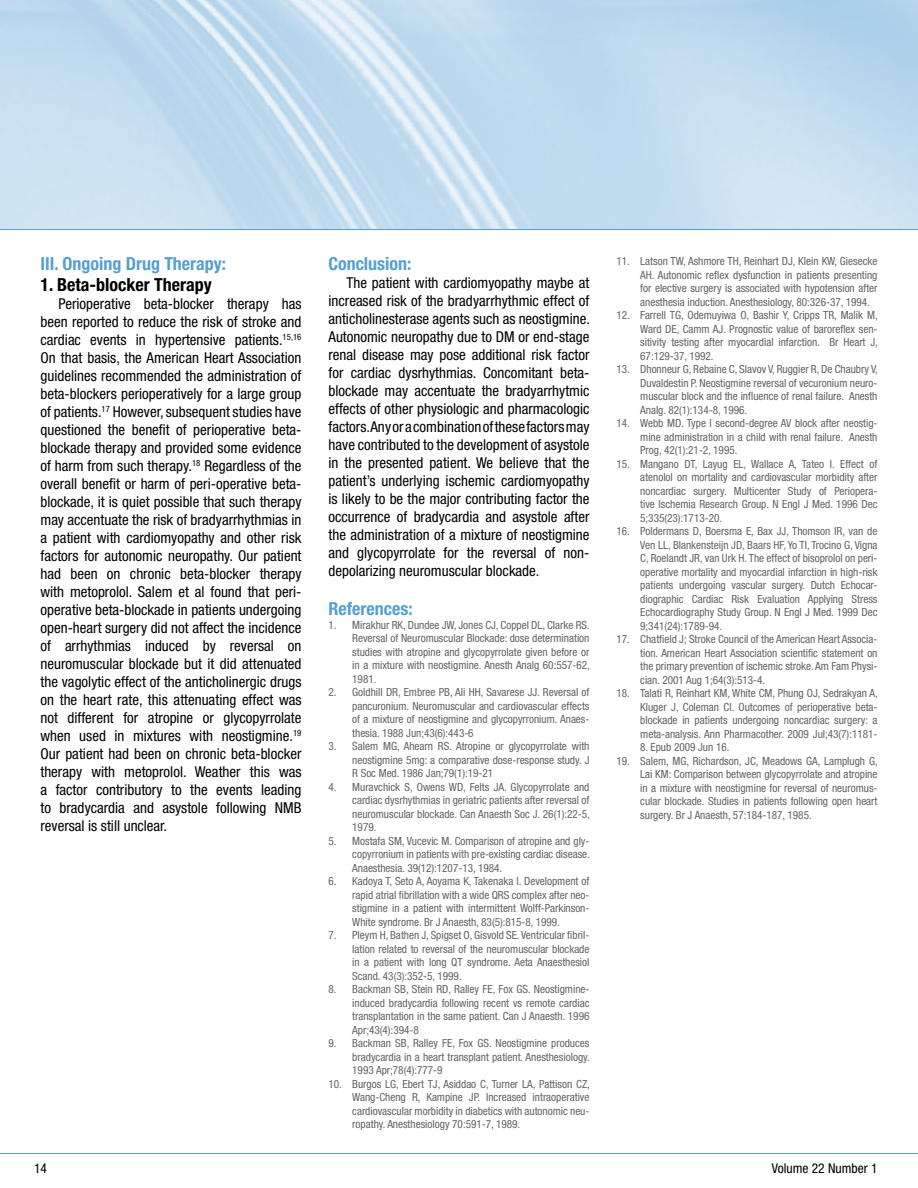
<style>
.page{position:relative;width:918px;height:1188px;background:#fff}
.page>*{position:absolute;margin:0;border:0;box-sizing:border-box;transform-origin:0 0}
.t1{font:700 condensed 18px "Helvetica Neue";color:#569fd3}
.t2{font:700 condensed 18px "Helvetica Neue";color:#000}
.t3{font:condensed 15px/18px "Helvetica Neue";color:#000;text-align:justify}
.t4{font:condensed 13.5px "Helvetica Neue";color:#000}
.t5{font:condensed 11.25px/13.5px "Helvetica Neue";color:#636467;text-align:justify}
</style>
<div class="page">
<img style="left:0;top:0;width:918px;height:229px">
<hr style="left:0;top:229px;width:918px;height:1px;background:#569fd3">
<hr style="left:0;top:1153px;width:918px;height:1px;background:#569fd3">
<h1 class="t1" style="left:40px;top:253px;width:187px">III. Ongoing Drug Therapy:</h1>
<h1 class="t2" style="left:40px;top:274px;width:173px">1. Beta-blocker Therapy</h1>
<p class="t3" style="left:40px;top:295px;width:263px;text-indent:18px">Perioperative beta-blocker therapy has been reported to reduce the risk of stroke and cardiac events in hypertensive patients.<sup>15,16<br></sup>On that basis, the American Heart Association guidelines recommended the administration of beta-blockers perioperatively for a large group of patients.<sup>17</sup> However, subsequent studies have questioned the benefit of perioperative beta&shy;blockade therapy and provided some evidence of harm from such therapy.<sup>18</sup> Regardless of the overall benefit or harm of peri-operative beta&shy;blockade, it is quiet possible that such therapy may accentuate the risk of bradyarrhythmias in a patient with cardiomyopathy and other risk factors for autonomic neuropathy. Our patient had been on chronic beta-blocker therapy with metoprolol. Salem et al found that peri&shy;operative beta-blockade in patients undergoing open-heart surgery did not affect the incidence of arrhythmias induced by reversal on neuromuscular blockade but it did attenuated the vagolytic effect of the anticholinergic drugs on the heart rate, this attenuating effect was not different for atropine or glycopyrrolate when used in mixtures with neostigmine.<sup>19<br></sup>Our patient had been on chronic beta-blocker therapy with metoprolol. Weather this was a factor contributory to the events leading to bradycardia and asystole following NMB reversal is still unclear.</p>
<h1 class="t1" style="left:328px;top:253px;width:84px">Conclusion:</h1>
<p class="t3" style="left:329px;top:274px;width:263px;text-indent:18px">The patient with cardiomyopathy maybe at increased risk of the bradyarrhythmic effect of anticholinesterase agents such as neostigmine.<br>Autonomic neuropathy due to DM or end-stage renal disease may pose additional risk factor for cardiac dysrhythmias. Concomitant beta&shy;blockade may accentuate the bradyarrhytmic effects of other physiologic and pharmacologic factors. Any or a combination of these factors may have contributed to the development of asystole in the presented patient. We believe that the patient’s underlying ischemic cardiomyopathy is likely to be the major contributing factor the occurrence of bradycardia and asystole after the administration of a mixture of neostigmine and glycopyrrolate for the reversal of non&shy;depolarizing neuromuscular blockade.</p>
<h1 class="t1" style="left:328px;top:598px;width:86px">References:</h1>
<p class="t5" style="left:352px;top:618px;width:239px;text-indent:-24px">1. Mirakhur RK, Dundee JW, Jones CJ, Coppel DL, Clarke RS.<br>Reversal of Neuromuscular Blockade: dose determination studies with atropine and glycopyrrolate given before or in a mixture with neostigmine. Anesth Analg 60:557-62, 1981.</p>
<p class="t5" style="left:352px;top:686px;width:239px;text-indent:-24px">2. Goldhill DR, Embree PB, Ali HH, Savarese JJ. Reversal of pancuronium. Neuromuscular and cardiovascular effects of a mixture of neostigmine and glycopyrronium. Anaes&shy;thesia. 1988 Jun;43(6):443-6</p>
<p class="t5" style="left:352px;top:740px;width:239px;text-indent:-24px">3. Salem MG, Ahearn RS. Atropine or glycopyrrolate with neostigmine 5mg: a comparative dose-response study. J R Soc Med. 1986 Jan;79(1):19-21</p>
<p class="t5" style="left:352px;top:780px;width:239px;text-indent:-24px">4. Muravchick S, Owens WD, Felts JA. Glycopyrrolate and cardiac dysrhythmias in geriatric patients after reversal of neuromuscular blockade. Can Anaesth Soc J. 26(1):22-5, 1979.</p>
<p class="t5" style="left:352px;top:834px;width:239px;text-indent:-24px">5. Mostafa SM, Vucevic M. Comparison of atropine and gly&shy;copyrronium in patients with pre-existing cardiac disease.<br>Anaesthesia. 39(12):1207-13, 1984.</p>
<p class="t5" style="left:352px;top:875px;width:239px;text-indent:-24px">6. Kadoya T, Seto A, Aoyama K, Takenaka I. Development of rapid atrial fibrillation with a wide QRS complex after neo&shy;stigmine in a patient with intermittent Wolff-Parkinson-White syndrome. Br J Anaesth, 83(5):815-8, 1999.</p>
<p class="t5" style="left:352px;top:929px;width:239px;text-indent:-24px">7. Pleym H, Bathen J, Spigset O, Gisvold SE. Ventricular fibril&shy;lation related to reversal of the neuromuscular blockade in a patient with long QT syndrome. Aeta Anaesthesiol Scand. 43(3):352-5, 1999.</p>
<p class="t5" style="left:352px;top:983px;width:239px;text-indent:-24px">8. Backman SB, Stein RD, Ralley FE, Fox GS. Neostigmine&shy;induced bradycardia following recent vs remote cardiac transplantation in the same patient. Can J Anaesth. 1996<br>Apr;43(4):394-8</p>
<p class="t5" style="left:352px;top:1037px;width:239px;text-indent:-24px">9. Backman SB, Ralley FE, Fox GS. Neostigmine produces bradycardia in a heart transplant patient. Anesthesiology.<br>1993 Apr;78(4):777-9</p>
<p class="t5" style="left:352px;top:1077px;width:239px;text-indent:-24px">10. Burgos LG, Ebert TJ, Asiddao C, Turner LA, Pattison CZ, Wang-Cheng R, Kampine JP. Increased intraoperative cardiovascular morbidity in diabetics with autonomic neu&shy;ropathy. Anesthesiology 70:591-7, 1989.</p>
<p class="t5" style="left:640px;top:255px;width:239px;text-indent:-24px">11. Latson TW, Ashmore TH, Reinhart DJ, Klein KW, Giesecke AH. Autonomic reflex dysfunction in patients presenting for elective surgery is associated with hypotension after anesthesia induction. Anesthesiology, 80:326-37, 1994.</p>
<p class="t5" style="left:640px;top:309px;width:239px;text-indent:-24px">12. Farrell TG, Odemuyiwa O, Bashir Y, Cripps TR, Malik M, Ward DE, Camm AJ. Prognostic value of baroreflex sen&shy;sitivity testing after myocardial infarction. Br Heart J, 67:129-37, 1992.</p>
<p class="t5" style="left:640px;top:363px;width:239px;text-indent:-24px">13. Dhonneur G, Rebaine C, Slavov V, Ruggier R, De Chaubry V, Duvaldestin P. Neostigmine reversal of vecuronium neuro&shy;muscular block and the influence of renal failure. Anesth Analg. 82(1):134-8, 1996.</p>
<p class="t5" style="left:640px;top:417px;width:239px;text-indent:-24px">14. Webb MD. Type I second-degree AV block after neostig&shy;mine administration in a child with renal failure. Anesth Prog, 42(1):21-2, 1995.</p>
<p class="t5" style="left:640px;top:457px;width:239px;text-indent:-24px">15. Mangano DT, Layug EL, Wallace A, Tateo I. Effect of atenolol on mortality and cardiovascular morbidity after noncardiac surgery. Multicenter Study of Periopera&shy;tive Ischemia Research Group. N Engl J Med. 1996 Dec 5;335(23):1713-20.</p>
<p class="t5" style="left:640px;top:525px;width:239px;text-indent:-24px">16. Poldermans D, Boersma E, Bax JJ, Thomson IR, van de Ven LL, Blankensteijn JD, Baars HF, Yo TI, Trocino G, Vigna C, Roelandt JR, van Urk H. The effect of bisoprolol on peri&shy;operative mortality and myocardial infarction in high-risk patients undergoing vascular surgery. Dutch Echocar&shy;diographic Cardiac Risk Evaluation Applying Stress Echocardiography Study Group. N Engl J Med. 1999 Dec 9;341(24):1789-94.</p>
<p class="t5" style="left:640px;top:633px;width:239px;text-indent:-24px">17. Chatfield J; Stroke Council of the American Heart Associa&shy;tion. American Heart Association scientific statement on the primary prevention of ischemic stroke. Am Fam Physi&shy;cian. 2001 Aug 1;64(3):513-4.</p>
<p class="t5" style="left:640px;top:687px;width:239px;text-indent:-24px">18. Talati R, Reinhart KM, White CM, Phung OJ, Sedrakyan A, Kluger J, Coleman CI. Outcomes of perioperative beta&shy;blockade in patients undergoing noncardiac surgery: a meta-analysis. Ann Pharmacother. 2009 Jul;43(7):1181-</p>
<p class="t5" style="left:640px;top:741px;width:91px">8. Epub 2009 Jun 16.</p>
<p class="t5" style="left:640px;top:754px;width:239px;text-indent:-24px">19. Salem, MG, Richardson, JC, Meadows GA, Lamplugh G, Lai KM: Comparison between glycopyrrolate and atropine in a mixture with neostigmine for reversal of neuromus&shy;cular blockade. Studies in patients following open heart surgery. Br J Anaesth, 57:184-187, 1985.</p>
<p class="t4" style="left:34px;top:1160px;width:14px">14</p>
<p class="t4" style="left:772px;top:1160px;width:107px">Volume 22 Number 1</p>
</div>
